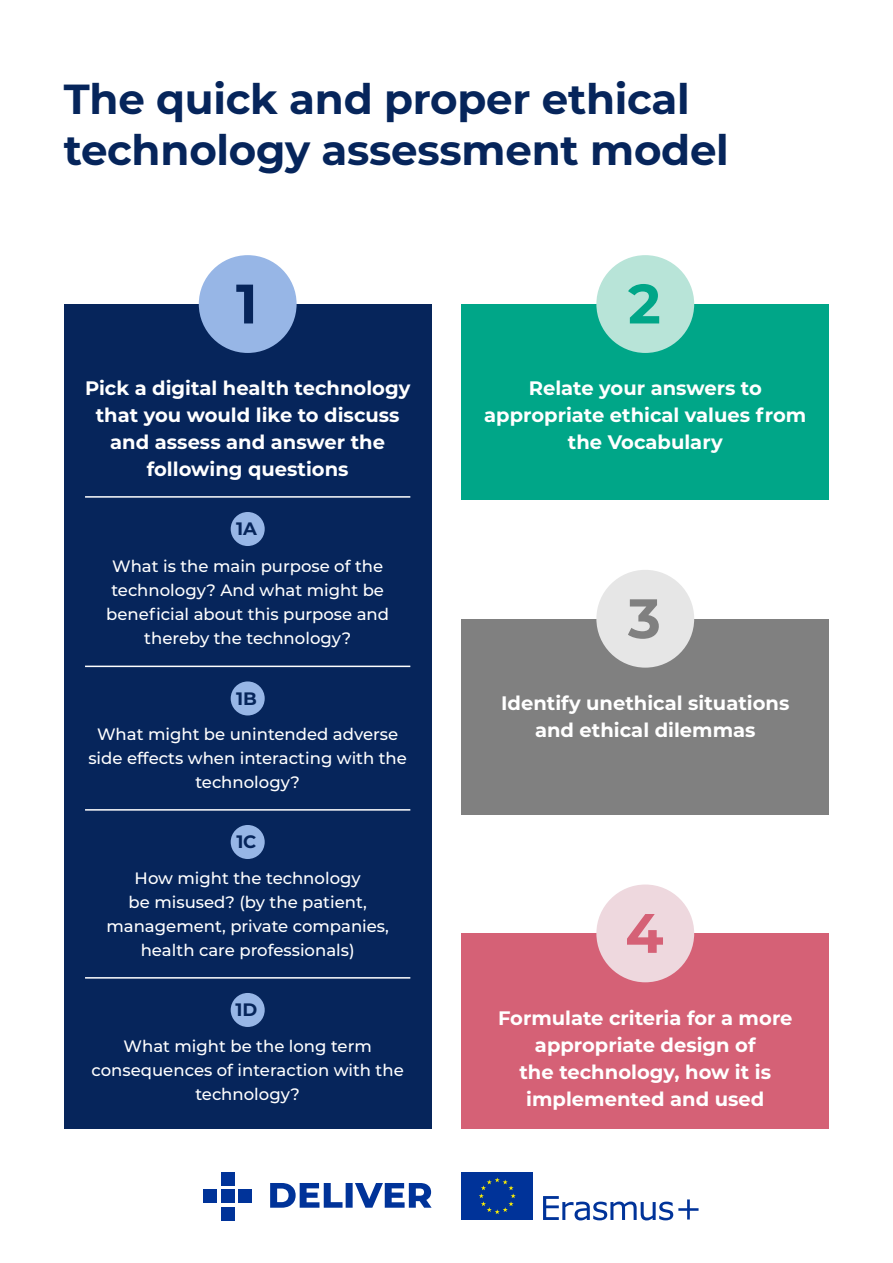
<style>
.page{position:relative;width:893px;height:1263px;background:#fff}
.page>*{position:absolute;margin:0;border:0;box-sizing:border-box;transform-origin:0 0}
.R2{font:700 55.5px "Montserrat";color:#06255b}
.R2-2{font:700 55.5px "Montserrat";color:#00a688}
.R2-3{font:700 55.5px "Montserrat";color:#808080}
.R2-4{font:700 55.5px "Montserrat";color:#d56176}
.R{font:700 42px/50.4px "Montserrat";letter-spacing:-.005em;color:#06255b}
.M{font:700 19.5px/27px "Montserrat";color:#fff;text-align:center}
.R2-5{font:700 18px "Montserrat";letter-spacing:-.01em;color:#06255b}
.B{font:500 16.5px/24px "Montserrat";color:#fff;text-align:center}
</style>
<div class="page">
<div style="left:221px;top:1172px;width:13px;height:13px;background:#039"></div>
<div style="left:221px;top:1190px;width:13px;height:13px;background:#039"></div>
<div style="left:239px;top:1190px;width:13px;height:13px;background:#039"></div>
<div style="left:203px;top:1190px;width:14px;height:13px;background:#039"></div>
<div style="left:221px;top:1207px;width:13px;height:13px;background:#039"></div>
<svg style="left:270px;top:1183px;width:162px;height:25px"></svg>
<svg style="left:543px;top:1196px;width:155px;height:24px"></svg>
<div style="left:461px;top:1172px;width:72px;height:48px;background:#039"></div>
<svg style="left:479px;top:1177px;width:37px;height:37px"></svg>
<div style="left:461px;top:304px;width:368px;height:196px;background:#00a688"></div>
<div style="left:461px;top:619px;width:368px;height:195px;background:#808080"></div>
<div style="left:461px;top:933px;width:368px;height:196px;background:#d56176"></div>
<div style="left:64px;top:304px;width:368px;height:825px;background:#06255b"></div>
<div style="left:199px;top:255px;width:98px;height:98px;background:#97b6e6;border-radius:50%"></div>
<div style="left:596px;top:255px;width:98px;height:98px;background:#b8e4d8;border-radius:50%"></div>
<div style="left:596px;top:570px;width:98px;height:98px;background:#e6e6e6;border-radius:50%"></div>
<div style="left:596px;top:884px;width:98px;height:98px;background:#eed8de;border-radius:50%"></div>
<div style="left:231px;top:512px;width:34px;height:34px;background:#97b6e6;border-radius:50%"></div>
<div style="left:231px;top:681px;width:34px;height:34px;background:#97b6e6;border-radius:50%"></div>
<div style="left:231px;top:825px;width:34px;height:34px;background:#97b6e6;border-radius:50%"></div>
<div style="left:231px;top:993px;width:34px;height:34px;background:#97b6e6;border-radius:50%"></div>
<hr style="left:85px;top:666px;width:325px;height:1px;background:#fff">
<hr style="left:85px;top:809px;width:325px;height:2px;background:#fff">
<hr style="left:85px;top:977px;width:325px;height:1px;background:#fff">
<hr style="left:85px;top:496px;width:325px;height:2px;background:#fff">
<p class="R" style="left:64px;top:72px;width:667px">The quick and proper ethical technology assessment model</p>
<p class="R2" style="left:236px;top:264px;width:23px">1</p>
<p class="R2-2" style="left:628px;top:264px;width:34px">2</p>
<p class="M" style="left:85px;top:374px;width:327px">Pick a digital health technology that you would like to discuss and assess and answer the following questions</p>
<p class="R2-5" style="left:236px;top:516px;width:22px">1A</p>
<p class="B" style="left:106px;top:554px;width:284px">What is the main purpose of the technology? And what might be beneficial about this purpose and thereby the technology?</p>
<p class="R2-5" style="left:236px;top:685px;width:22px">1B</p>
<p class="B" style="left:88px;top:722px;width:320px">What might be unintended adverse side effects when interacting with the technology?</p>
<p class="R2-5" style="left:236px;top:829px;width:22px">1C</p>
<p class="B" style="left:106px;top:866px;width:284px">How might the technology<br>be misused? (by the patient, management, private companies, health care professionals)</p>
<p class="R2-5" style="left:236px;top:997px;width:23px">1D</p>
<p class="B" style="left:92px;top:1034px;width:314px">What might be the long term consequences of interaction with the technology?</p>
<p class="M" style="left:484px;top:374px;width:324px">Relate your answers to appropriate ethical values from the Vocabulary</p>
<p class="R2-3" style="left:628px;top:578px;width:34px">3</p>
<p class="M" style="left:501px;top:688px;width:290px">Identify unethical situations and ethical dilemmas</p>
<p class="R2-4" style="left:625px;top:893px;width:40px">4</p>
<p class="M" style="left:498px;top:1003px;width:296px">Formulate criteria for a more appropriate design of<br>the technology, how it is implemented and used</p>
</div>
